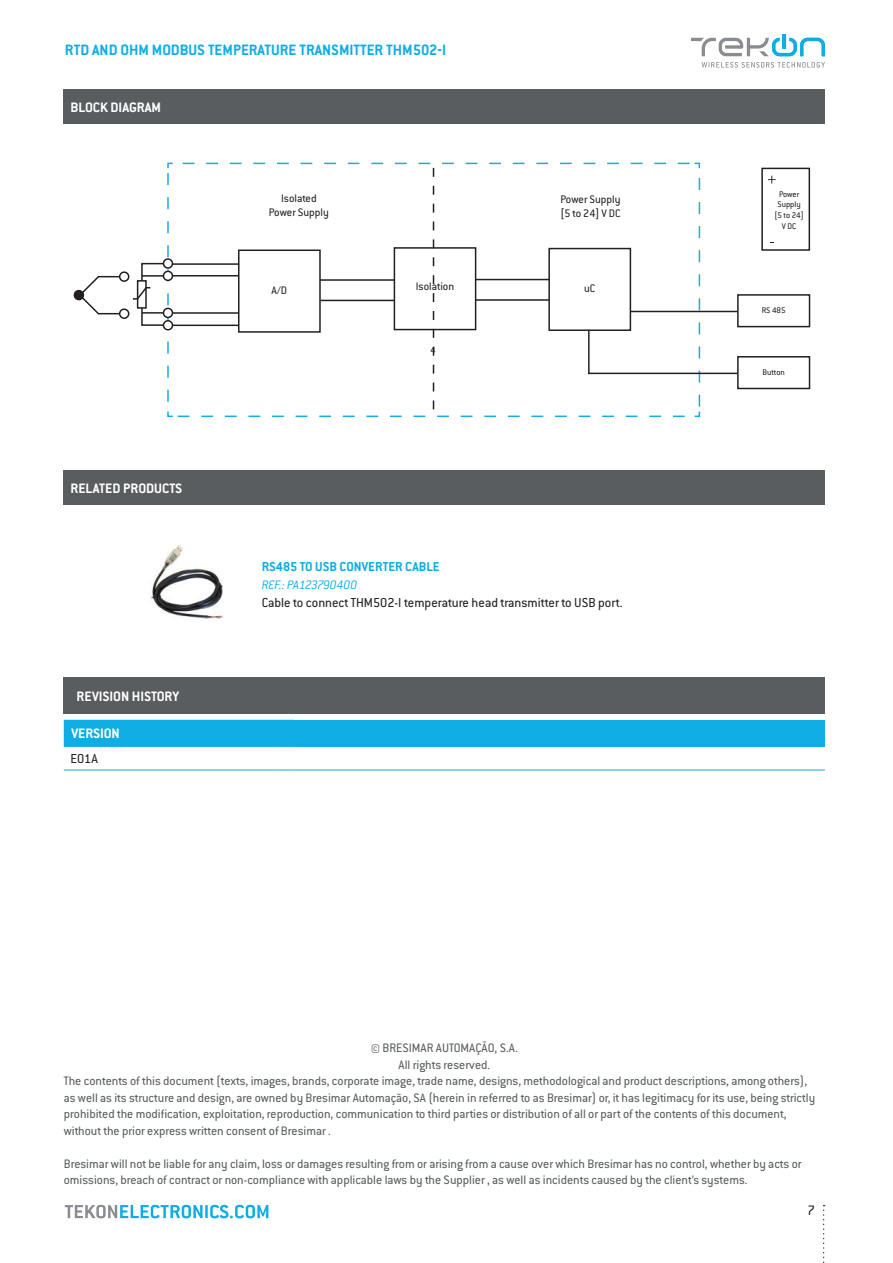
<style>
.page{position:relative;width:893px;height:1263px;background:#fff}
.page>*{position:absolute;margin:0;border:0;box-sizing:border-box;transform-origin:0 0}
.t1{font:700 16.5px "Conduit ITC Pro";color:#0fade4}
.t2{font:700 15px "Conduit ITC Pro";color:#fff}
.t3{font:15px "Conduit ITC Pro";color:#241f1f}
.t4{font:14.25px "Conduit ITC Pro";color:#241f1f}
.t5{font:700 14.25px "Conduit ITC Pro";color:#0fade4}
.t6{font:13.5px/16.5px "Conduit ITC Pro";color:#595d5f}
.t7{font:italic 300 13.5px "Conduit ITC Pro";letter-spacing:-.015em;color:#0fade4}
.t8{font:12px/14.4px "Conduit ITC Pro";color:#241f1f}
.t9{font:9.9px "Conduit ITC";color:#241f1f}
.t10{font:9px/10.8px "Conduit ITC Pro";color:#241f1f;text-align:center}
</style>
<div class="page">
<svg style="left:823px;top:1205px;width:2px;height:58px"></svg>
<svg style="left:65px;top:1205px;width:203px;height:13px"></svg>
<svg style="left:691px;top:34px;width:134px;height:22px"></svg>
<svg style="left:702px;top:62px;width:123px;height:6px"></svg>
<div style="left:64px;top:89px;width:761px;height:35px;background:#595d5f"></div>
<div style="left:64px;top:470px;width:761px;height:35px;background:#595d5f"></div>
<div style="left:64px;top:678px;width:761px;height:36px;background:#595d5f"></div>
<div style="left:294px;top:720px;width:531px;height:26px;background:#0fade4"></div>
<div style="left:64px;top:720px;width:230px;height:27px;background:#0fade4"></div>
<hr style="left:294px;top:746px;width:531px;height:1px;background:#0fade4">
<hr style="left:64px;top:770px;width:215px;height:1px;background:#0fade4">
<svg style="left:279px;top:770px;width:15px;height:1px"></svg>
<hr style="left:294px;top:770px;width:531px;height:1px;background:#0fade4">
<div style="left:761px;top:168px;width:49px;height:83px;border:2px solid #241f1f"></div>
<svg style="left:768px;top:176px;width:8px;height:8px"></svg>
<div style="left:163px;top:258px;width:10px;height:11px;border:2px solid #241f1f;border-radius:50%"></div>
<div style="left:141px;top:263px;width:23px;height:63px;border:2px solid #241f1f"></div>
<div style="left:163px;top:271px;width:9px;height:9px;background:#635f5f;border-radius:50%"></div>
<div style="left:163px;top:271px;width:10px;height:10px;border:2px solid #241f1f;border-radius:50%"></div>
<hr style="left:142px;top:275px;width:21px;height:2px;background:#241f1f">
<div style="left:163px;top:308px;width:9px;height:9px;background:#6b6868;border-radius:50%"></div>
<div style="left:163px;top:308px;width:10px;height:10px;border:2px solid #241f1f;border-radius:50%"></div>
<hr style="left:142px;top:312px;width:21px;height:2px;background:#241f1f">
<div style="left:163px;top:320px;width:10px;height:10px;border:2px solid #241f1f;border-radius:50%"></div>
<div style="left:138px;top:281px;width:8px;height:27px;background:#fff"></div>
<div style="left:137px;top:280px;width:10px;height:29px;border:2px solid #241f1f"></div>
<svg style="left:132px;top:286px;width:19px;height:14px"></svg>
<svg style="left:166px;top:162px;width:535px;height:256px"></svg>
<div style="left:737px;top:294px;width:73px;height:33px;border:2px solid #241f1f"></div>
<div style="left:737px;top:356px;width:73px;height:33px;border:2px solid #241f1f"></div>
<div style="left:394px;top:247px;width:82px;height:83px;border:2px solid #241f1f"></div>
<div style="left:548px;top:248px;width:83px;height:83px;border:2px solid #241f1f"></div>
<div style="left:238px;top:249px;width:83px;height:84px;border:2px solid #241f1f"></div>
<hr style="left:172px;top:263px;width:67px;height:2px;background:#241f1f">
<hr style="left:172px;top:275px;width:67px;height:1px;background:#241f1f">
<hr style="left:172px;top:312px;width:67px;height:2px;background:#241f1f">
<hr style="left:172px;top:325px;width:67px;height:1px;background:#241f1f">
<hr style="left:320px;top:279px;width:74px;height:2px;background:#241f1f">
<hr style="left:320px;top:300px;width:75px;height:1px;background:#241f1f">
<hr style="left:475px;top:279px;width:75px;height:1px;background:#241f1f">
<hr style="left:476px;top:299px;width:74px;height:2px;background:#241f1f">
<hr style="left:631px;top:311px;width:106px;height:1px;background:#241f1f">
<hr style="left:588px;top:373px;width:149px;height:1px;background:#241f1f">
<hr style="left:588px;top:330px;width:2px;height:44px;background:#241f1f">
<div style="left:119px;top:271px;width:10px;height:11px;border:2px solid #241f1f;border-radius:50%"></div>
<div style="left:119px;top:308px;width:10px;height:11px;border:2px solid #241f1f;border-radius:50%"></div>
<svg style="left:77px;top:274px;width:43px;height:42px"></svg>
<div style="left:74px;top:291px;width:9px;height:9px;background:#241f1f;border-radius:50%"></div>
<div style="left:74px;top:290px;width:10px;height:10px;border:2px solid #241f1f;border-radius:50%"></div>
<img style="left:151px;top:545px;width:73px;height:75px">
<p class="t1" style="left:65px;top:40px;width:383px">RTD AND OHM MODBUS TEMPERATURE TRANSMITTER THM502-I</p>
<p class="t2" style="left:71px;top:99px;width:92px">BLOCK DIAGRAM</p>
<p class="t2" style="left:71px;top:479px;width:113px">RELATED PRODUCTS</p>
<p class="t2" style="left:77px;top:688px;width:104px">REVISION HISTORY</p>
<p class="t2" style="left:71px;top:724px;width:50px">VERSION</p>
<p class="t4" style="left:71px;top:751px;width:29px">E01A</p>
<p class="t8" style="left:269px;top:191px;width:61px;text-align:center">Isolated<br>Power Supply</p>
<p class="t8" style="left:560px;top:192px;width:62px">Power Supply [5 to 24] V DC</p>
<p class="t8" style="left:272px;top:283px;width:17px">A/D</p>
<p class="t8" style="left:416px;top:279px;width:40px">Isolation</p>
<p class="t8" style="left:584px;top:281px;width:13px">uC</p>
<p class="t9" style="left:430px;top:344px;width:7px">4</p>
<p class="t5" style="left:262px;top:558px;width:179px">RS485 TO USB CONVERTER CABLE</p>
<p class="t7" style="left:262px;top:577px;width:97px">REF.: PA123790400</p>
<p class="t4" style="left:262px;top:595px;width:362px">Cable to connect THM502-I temperature head transmitter to USB port.</p>
<p class="t10" style="left:775px;top:188px;width:31px">Power<br>Supply [5 to 24]<br>V DC</p>
<p class="t10" style="left:762px;top:305px;width:25px">RS 485</p>
<p class="t10" style="left:763px;top:367px;width:24px">Button</p>
<p class="t6" style="left:371px;top:1040px;width:149px">© BRESIMAR AUTOMAÇÃO, S.A.</p>
<p class="t6" style="left:399px;top:1056px;width:93px">All rights reserved.</p>
<p class="t6" style="left:64px;top:1073px;width:745px">The contents of this document (texts, images, brands, corporate image, trade name, designs, methodological and product descriptions, among others),</p>
<p class="t6" style="left:64px;top:1089px;width:753px">as well as its structure and design, are owned by Bresimar Automação, SA (herein in referred to as Bresimar) or, it has legitimacy for its use, being strictly</p>
<p class="t6" style="left:64px;top:1106px;width:724px">prohibited the modification, exploitation, reproduction, communication to third parties or distribution of all or part of the contents of this document,</p>
<p class="t6" style="left:64px;top:1122px;width:268px">without the prior express written consent of Bresimar .</p>
<p class="t6" style="left:64px;top:1155px;width:739px">Bresimar will not be liable for any claim, loss or damages resulting from or arising from a cause over which Bresimar has no control, whether by acts or omissions, breach of contract or non-compliance with applicable laws by the Supplier , as well as incidents caused by the client’s systems.</p>
<p class="t3" style="left:807px;top:1202px;width:9px">7</p>
</div>
